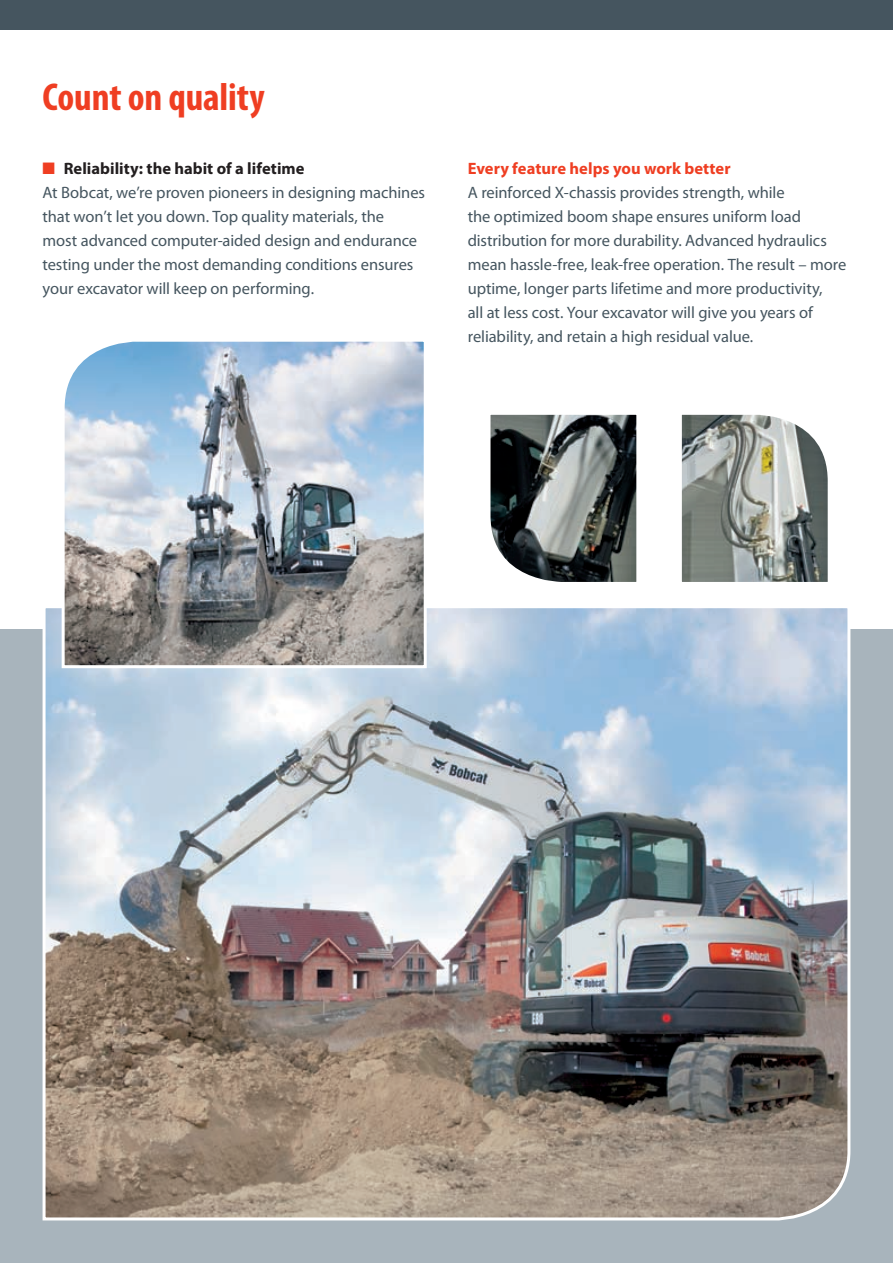
<style>
.page{position:relative;width:893px;height:1263px;background:#fff}
.page>*{position:absolute;margin:0;border:0;box-sizing:border-box;transform-origin:0 0}
.t1{font:700 condensed 39px "Myriad Pro";letter-spacing:-.005em;color:#ef3e22}
.t2{font:16.5px/24px "Myriad Pro";letter-spacing:-.005em;color:#45555f}
.t3{font:700 16.5px "Myriad Pro";color:#ef3e22}
.s1{color:#ef3e22}
.s2{font-weight:700;color:#231f20}
</style>
<div class="page">
<div style="left:0;top:0;width:893px;height:30px;background:#45555f"></div>
<div style="left:0;top:630px;width:893px;height:633px;background:#a8b4bc"></div>
<img style="left:41px;top:608px;width:811px;height:613px">
<svg style="left:60px;top:341px;width:368px;height:329px;background:#a6afb8"></svg>
<svg style="left:490px;top:414px;width:147px;height:168px;background:#575c5b"></svg>
<svg style="left:681px;top:414px;width:147px;height:168px;background:#939994"></svg>
<h1 class="t1" style="left:43px;top:76px;width:224px">Count on quality</h1>
<p class="t2" style="left:43px;top:157px;width:384px"><span class="s1">■</span> <span class="s2">Reliability: the habit of a lifetime<br></span>At Bobcat, we’re proven pioneers in designing machines that won’t let you down. Top quality materials, the<br>most advanced computer-aided design and endurance testing under the most demanding conditions ensures your excavator will keep on performing.</p>
<p class="t3" style="left:468px;top:159px;width:264px">Every feature helps you work better</p>
<p class="t2" style="left:468px;top:181px;width:380px">A reinforced X-chassis provides strength, while<br>the optimized boom shape ensures uniform load distribution for more durability. Advanced hydraulics mean hassle-free, leak-free operation. The result – more uptime, longer parts lifetime and more productivity,<br>all at less cost. Your excavator will give you years of reliability, and retain a high residual value.</p>
</div>
